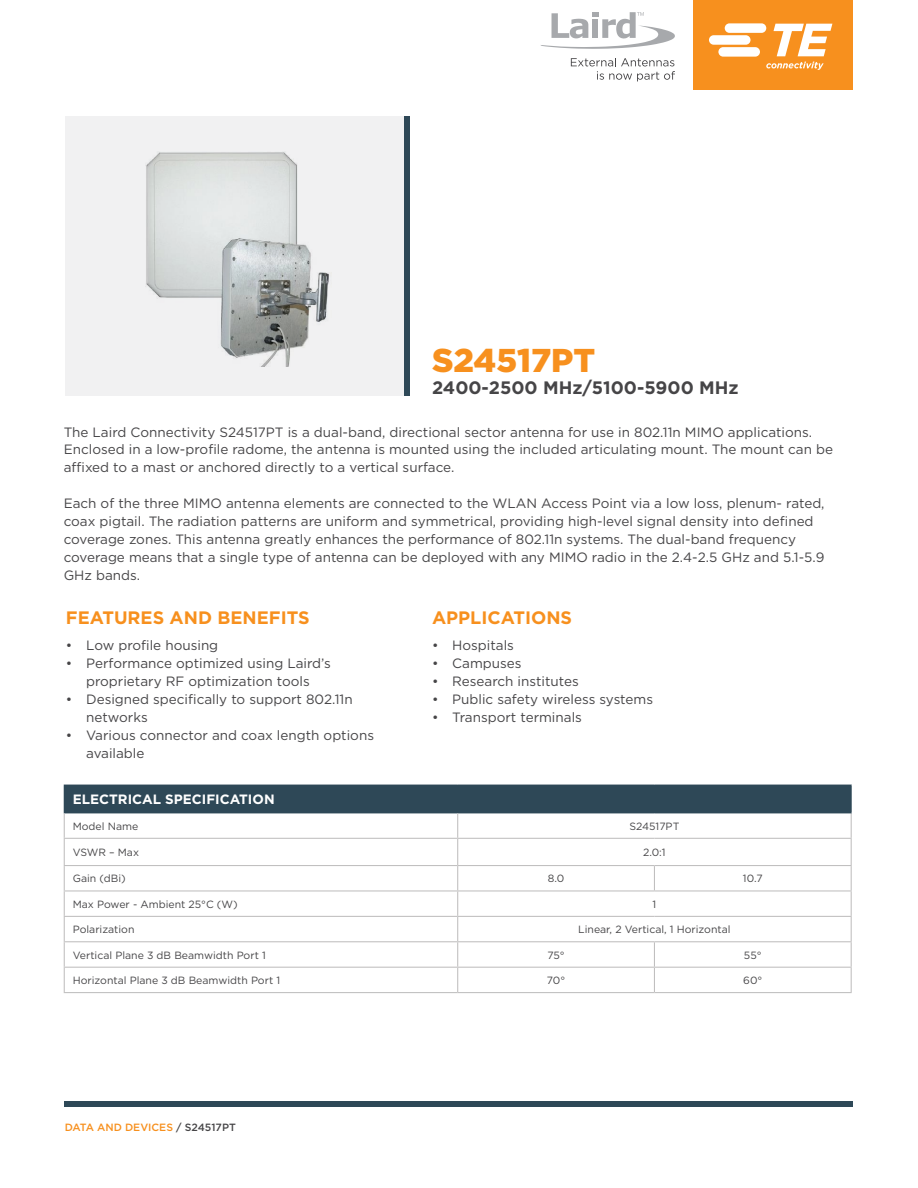
<style>
.page{position:relative;width:918px;height:1188px;background:#fff}
.page>*{position:absolute;margin:0;border:0;box-sizing:border-box;transform-origin:0 0}
.t1{font:900 33px "Gotham";color:#f7901e}
.t2{font:700 18px "Gotham";color:#f7901e}
.t3{font:700 18px "Gotham";color:#464547}
.t4{font:13.5px/18px "Gotham";color:#464547}
.t5{font:700 13.5px "Gotham";color:#fff}
.t6{font:10.5px "Gotham";color:#464547}
.t7{font:500 10.5px "Gotham";color:#f7901e}
.s1{color:#464547}
</style>
<div class="page">
<div style="left:65px;top:1101px;width:788px;height:6px;background:#2e4857"></div>
<div style="left:66px;top:117px;width:344px;height:279px;background:#f1f1f2"></div>
<div style="left:404px;top:117px;width:6px;height:279px;background:#2e4857"></div>
<div style="left:693px;top:0;width:160px;height:89px;background:#f7901e"></div>
<svg style="left:709px;top:23px;width:123px;height:47px"></svg>
<svg style="left:540px;top:12px;width:135px;height:37px"></svg>
<svg style="left:571px;top:58px;width:104px;height:23px"></svg>
<div style="left:64px;top:785px;width:787px;height:28px;background:#2e4857"></div>
<hr style="left:654px;top:785px;width:198px;height:1px;background:#2e4857">
<hr style="left:64px;top:838px;width:394px;height:1px;background:#c0bfbf">
<hr style="left:458px;top:838px;width:196px;height:1px;background:#c0bfbf">
<hr style="left:654px;top:838px;width:198px;height:1px;background:#c0bfbf">
<hr style="left:64px;top:865px;width:394px;height:1px;background:#c0bfbf">
<hr style="left:458px;top:865px;width:196px;height:1px;background:#c0bfbf">
<hr style="left:654px;top:865px;width:198px;height:1px;background:#c0bfbf">
<svg style="left:654px;top:866px;width:1px;height:24px"></svg>
<hr style="left:64px;top:890px;width:394px;height:1px;background:#c0bfbf">
<hr style="left:458px;top:890px;width:196px;height:1px;background:#c0bfbf">
<hr style="left:654px;top:890px;width:198px;height:1px;background:#c0bfbf">
<hr style="left:64px;top:916px;width:394px;height:1px;background:#c0bfbf">
<hr style="left:458px;top:916px;width:196px;height:1px;background:#c0bfbf">
<hr style="left:654px;top:916px;width:198px;height:1px;background:#c0bfbf">
<hr style="left:64px;top:941px;width:394px;height:1px;background:#c0bfbf">
<hr style="left:458px;top:941px;width:196px;height:1px;background:#c0bfbf">
<hr style="left:654px;top:941px;width:198px;height:1px;background:#c0bfbf">
<hr style="left:64px;top:967px;width:394px;height:1px;background:#c0bfbf">
<svg style="left:64px;top:813px;width:1px;height:179px"></svg>
<hr style="left:458px;top:967px;width:196px;height:1px;background:#c0bfbf">
<svg style="left:457px;top:813px;width:1px;height:179px"></svg>
<hr style="left:654px;top:967px;width:198px;height:1px;background:#c0bfbf">
<svg style="left:654px;top:942px;width:1px;height:50px"></svg>
<svg style="left:851px;top:786px;width:1px;height:206px"></svg>
<hr style="left:64px;top:992px;width:394px;height:1px;background:#c0bfbf">
<hr style="left:458px;top:992px;width:196px;height:1px;background:#c0bfbf">
<hr style="left:654px;top:992px;width:198px;height:1px;background:#c0bfbf">
<img style="left:146px;top:152px;width:183px;height:214px">
<h1 class="t1" style="left:432px;top:338px;width:165px">S24517PT</h1>
<h2 class="t3" style="left:432px;top:375px;width:308px">2400-2500 MHz/5100-5900 MHz</h2>
<p class="t4" style="left:64px;top:422px;width:771px">The Laird Connectivity S24517PT is a dual-band, directional sector antenna for use in 802.11n MIMO applications.<br>Enclosed in a low-profile radome, the antenna is mounted using the included articulating mount. The mount can be affixed to a mast or anchored directly to a vertical surface.</p>
<p class="t4" style="left:64px;top:494px;width:762px">Each of the three MIMO antenna elements are connected to the WLAN Access Point via a low loss, plenum- rated, coax pigtail. The radiation patterns are uniform and symmetrical, providing high-level signal density into defined coverage zones. This antenna greatly enhances the performance of 802.11n systems. The dual-band frequency coverage means that a single type of antenna can be deployed with any MIMO radio in the 2.4-2.5 GHz and 5.1-5.9<br>GHz bands.</p>
<h2 class="t2" style="left:66px;top:605px;width:245px">FEATURES AND BENEFITS</h2>
<h2 class="t2" style="left:432px;top:605px;width:142px">APPLICATIONS</h2>
<p class="t4" style="left:66px;top:636px;width:154px">• Low profile housing</p>
<p class="t4" style="left:66px;top:654px;width:267px;text-align:center">• Performance optimized using Laird’s proprietary RF optimization tools</p>
<p class="t4" style="left:86px;top:690px;width:268px;text-indent:-20px">• Designed specifically to support 802.11n networks</p>
<p class="t4" style="left:86px;top:726px;width:289px;text-indent:-20px">• Various connector and coax length options available</p>
<p class="t4" style="left:432px;top:636px;width:84px">• Hospitals</p>
<p class="t4" style="left:432px;top:654px;width:91px">• Campuses</p>
<p class="t4" style="left:432px;top:672px;width:148px">• Research institutes</p>
<p class="t4" style="left:432px;top:690px;width:223px">• Public safety wireless systems</p>
<p class="t4" style="left:432px;top:708px;width:151px">• Transport terminals</p>
<p class="t5" style="left:73px;top:791px;width:203px">ELECTRICAL SPECIFICATION</p>
<p class="t6" style="left:73px;top:819px;width:67px">Model Name</p>
<p class="t6" style="left:629px;top:819px;width:52px">S24517PT</p>
<p class="t6" style="left:73px;top:846px;width:68px">VSWR – Max</p>
<p class="t6" style="left:643px;top:846px;width:24px">2.0:1</p>
<p class="t6" style="left:73px;top:872px;width:54px">Gain (dBi)</p>
<p class="t6" style="left:548px;top:872px;width:18px">8.0</p>
<p class="t6" style="left:743px;top:872px;width:21px">10.7</p>
<p class="t6" style="left:73px;top:897px;width:166px">Max Power - Ambient 25°C (W)</p>
<p class="t6" style="left:653px;top:897px;width:5px">1</p>
<p class="t6" style="left:73px;top:923px;width:63px">Polarization</p>
<p class="t6" style="left:578px;top:923px;width:154px">Linear, 2 Vertical, 1 Horizontal</p>
<p class="t6" style="left:73px;top:948px;width:195px">Vertical Plane 3 dB Beamwidth Port 1</p>
<p class="t6" style="left:547px;top:948px;width:19px">75°</p>
<p class="t6" style="left:744px;top:948px;width:19px">55°</p>
<p class="t6" style="left:73px;top:974px;width:209px">Horizontal Plane 3 dB Beamwidth Port 1</p>
<p class="t6" style="left:547px;top:974px;width:20px">70°</p>
<p class="t6" style="left:743px;top:974px;width:21px">60°</p>
<p class="t7" style="left:65px;top:1120px;width:173px">DATA AND DEVICES <span class="s1">/ S24517PT</span></p>
</div>
